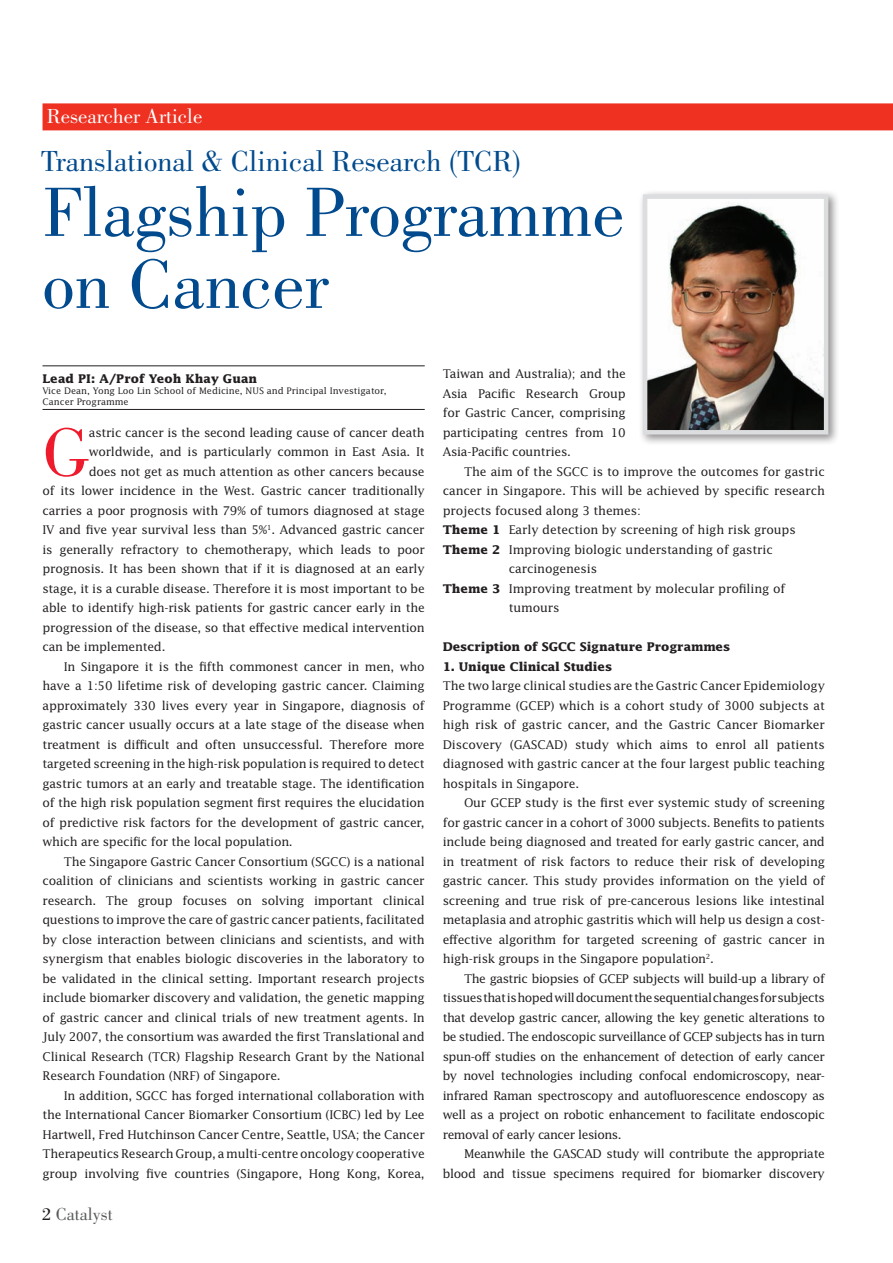
<style>
.page{position:relative;width:893px;height:1263px;background:#fff}
.page>*{position:absolute;margin:0;border:0;box-sizing:border-box;transform-origin:0 0}
.Headline_1{font:72px/72px "Bodoni";color:#004a8d}
.BT_first_para{font:70.35px "Bodoni";color:#ee1b2c}
.Headline_3{font:30px "Bodoni";color:#004a8d}
.Head_bar_red{font:21px "Bodoni";color:#fff}
.PAGE{font:18px "Bodoni";color:#57585a}
.BT{font:12px/19.5px "Lucida";letter-spacing:-.02em;color:#231f20;text-align:justify}
.BT_first_para-2{font:12px/19.5px "Lucida";letter-spacing:-.02em;color:#231f20;text-align:justify}
.bt_points_2{font:12px/19.5px "Lucida";letter-spacing:-.01em;color:#231f20}
.Subhead{font:700 12px "Lucida";letter-spacing:-.01em;color:#231f20}
.writer_top{font:700 12px "Lucida";color:#231f20}
.writer_bottom__post{font:9px/10.8px "Lucida";color:#231f20}
.s1{color:#231f20}
.s2{font-weight:700}
</style>
<div class="page">
<div style="left:43px;top:103px;width:850px;height:27px;background:#ef3122"></div>
<hr style="left:43px;top:365px;width:382px;height:1px;background:#231f20">
<hr style="left:43px;top:409px;width:382px;height:1px;background:#231f20">
<div style="left:638px;top:189px;width:202px;height:257px;background:#231f20;opacity:.5"></div>
<img style="left:648px;top:199px;width:175px;height:230px">
<div style="left:643px;top:194px;width:185px;height:240px;border:4px solid #dcdddf"></div>
<p class="Head_bar_red" style="left:47px;top:104px;width:157px">Researcher Article</p>
<p class="Headline_3" style="left:41px;top:145px;width:481px">Translational &amp; Clinical Research (TCR)</p>
<p class="Headline_1" style="left:43px;top:176px;width:583px">Flagship Programme on Cancer</p>
<p class="writer_top" style="left:43px;top:372px;width:216px">Lead PI: A/Prof Yeoh Khay Guan</p>
<p class="writer_bottom__post" style="left:43px;top:385px;width:345px">Vice Dean, Yong Loo Lin School of Medicine, NUS and Principal Investigator,<br>Cancer Programme</p>
<p class="BT_first_para" style="left:43px;top:413px;width:48px">G</p>
<p class="BT_first_para-2" style="left:89px;top:422px;width:337px">astric cancer is the second leading cause of cancer death</p>
<p class="BT_first_para-2" style="left:89px;top:442px;width:337px">worldwide, and is particularly common in East Asia. It</p>
<p class="BT_first_para-2" style="left:89px;top:461px;width:337px">does not get as much attention as other cancers because</p>
<p class="BT_first_para-2" style="left:43px;top:481px;width:384px">of its lower incidence in the West. Gastric cancer traditionally</p>
<p class="BT_first_para-2" style="left:43px;top:500px;width:384px">carries a poor prognosis with 79% of tumors diagnosed at stage</p>
<p class="BT_first_para-2" style="left:43px;top:520px;width:384px">IV and five year survival less than 5%<sup>1</sup>. Advanced gastric cancer</p>
<p class="BT_first_para-2" style="left:43px;top:539px;width:384px">is generally refractory to chemotherapy, which leads to poor</p>
<p class="BT_first_para-2" style="left:43px;top:559px;width:384px">prognosis. It has been shown that if it is diagnosed at an early</p>
<p class="BT_first_para-2" style="left:43px;top:578px;width:384px">stage, it is a curable disease. Therefore it is most important to be</p>
<p class="BT_first_para-2" style="left:43px;top:598px;width:384px">able to identify high-risk patients for gastric cancer early in the</p>
<p class="BT_first_para-2" style="left:43px;top:617px;width:384px">progression of the disease, so that effective medical intervention</p>
<p class="BT_first_para-2" style="left:43px;top:637px;width:124px">can be implemented.</p>
<p class="BT" style="left:43px;top:656px;width:384px;text-indent:21px">In Singapore it is the fifth commonest cancer in men, who have a 1:50 lifetime risk of developing gastric cancer. Claiming approximately 330 lives every year in Singapore, diagnosis of gastric cancer usually occurs at a late stage of the disease when treatment is difficult and often unsuccessful. Therefore more targeted screening in the high-risk population is required to detect gastric tumors at an early and treatable stage. The identification of the high risk population segment first requires the elucidation of predictive risk factors for the development of gastric cancer, which are specific for the local population.</p>
<p class="BT" style="left:43px;top:851px;width:384px;text-indent:21px">The Singapore Gastric Cancer Consortium (SGCC) is a national coalition of clinicians and scientists working in gastric cancer research. The group focuses on solving important clinical questions to improve the care of gastric cancer patients, facilitated by close interaction between clinicians and scientists, and with synergism that enables biologic discoveries in the laboratory to be validated in the clinical setting. Important research projects include biomarker discovery and validation, the genetic mapping of gastric cancer and clinical trials of new treatment agents. In July 2007, the consortium was awarded the first Translational and Clinical Research (TCR) Flagship Research Grant by the National Research Foundation (NRF) of Singapore.</p>
<p class="BT" style="left:43px;top:1085px;width:384px;text-indent:21px">In addition, SGCC has forged international collaboration with the International Cancer Biomarker Consortium (ICBC) led by Lee Hartwell, Fred Hutchinson Cancer Centre, Seattle, USA; the Cancer Therapeutics Research Group, a multi-centre oncology cooperative group involving five countries (Singapore, Hong Kong, Korea,</p>
<p class="PAGE" style="left:42px;top:1204px;width:72px"><span class="s1">2</span> Catalyst</p>
<p class="BT" style="left:443px;top:364px;width:185px">Taiwan and Australia); and the Asia Pacific Research Group for Gastric Cancer, comprising participating centres from 10<br>Asia-Pacific countries.</p>
<p class="BT" style="left:443px;top:461px;width:384px;text-indent:21px">The aim of the SGCC is to improve the outcomes for gastric cancer in Singapore. This will be achieved by specific research projects focused along 3 themes:</p>
<p class="bt_points_2" style="left:443px;top:520px;width:355px"><span class="s2">Theme 1</span> Early detection by screening of high risk groups</p>
<p class="bt_points_2" style="left:509px;top:539px;width:266px;text-indent:-66px"><span class="s2">Theme 2</span> Improving biologic understanding of gastric carcinogenesis</p>
<p class="bt_points_2" style="left:509px;top:578px;width:278px;text-indent:-66px"><span class="s2">Theme 3</span> Improving treatment by molecular profiling of tumours</p>
<p class="Subhead" style="left:443px;top:640px;width:289px">Description of SGCC Signature Programmes</p>
<p class="Subhead" style="left:443px;top:659px;width:171px">1. Unique Clinical Studies</p>
<p class="BT_first_para-2" style="left:443px;top:676px;width:384px">The two large clinical studies are the Gastric Cancer Epidemiology Programme (GCEP) which is a cohort study of 3000 subjects at high risk of gastric cancer, and the Gastric Cancer Biomarker Discovery (GASCAD) study which aims to enrol all patients diagnosed with gastric cancer at the four largest public teaching hospitals in Singapore.</p>
<p class="BT" style="left:443px;top:793px;width:384px;text-indent:21px">Our GCEP study is the first ever systemic study of screening for gastric cancer in a cohort of 3000 subjects. Benefits to patients include being diagnosed and treated for early gastric cancer, and in treatment of risk factors to reduce their risk of developing gastric cancer. This study provides information on the yield of screening and true risk of pre-cancerous lesions like intestinal metaplasia and atrophic gastritis which will help us design a cost&shy;effective algorithm for targeted screening of gastric cancer in high-risk groups in the Singapore population<sup>2</sup>.</p>
<p class="BT" style="left:443px;top:968px;width:384px;text-indent:21px">The gastric biopsies of GCEP subjects will build-up a library of tissues that is hoped will document the sequential changes for subjects that develop gastric cancer, allowing the key genetic alterations to be studied. The endoscopic surveillance of GCEP subjects has in turn spun-off studies on the enhancement of detection of early cancer by novel technologies including confocal endomicroscopy, near&shy;infrared Raman spectroscopy and autofluorescence endoscopy as well as a project on robotic enhancement to facilitate endoscopic removal of early cancer lesions.</p>
<p class="BT" style="left:443px;top:1144px;width:384px;text-align:right">Meanwhile the GASCAD study will contribute the appropriate blood and tissue specimens required for biomarker discovery</p>
</div>
